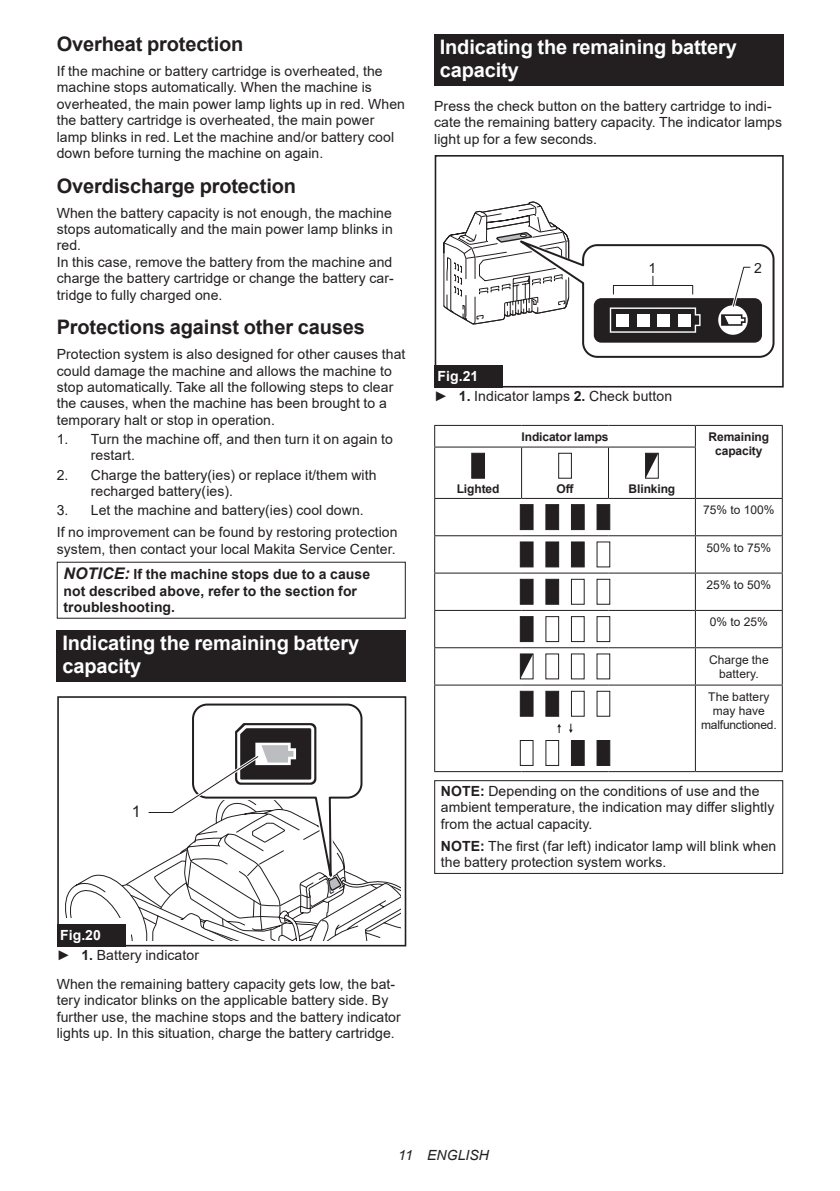
<style>
.page{position:relative;width:840px;height:1191px;background:#fff}
.page>*{position:absolute;margin:0;border:0;box-sizing:border-box;transform-origin:0 0}
.t1{font:700 20px/23.4px "Arial";letter-spacing:-.01em;color:#fff}
.t2{font:700 20px "Arial";letter-spacing:-.01em;color:#231f20}
.t3{font:16px "Arial";color:#231f20}
.t4{font:14px/16.4px "Arial";letter-spacing:.005em;color:#231f20}
.t5{font:700 14px/16.4px "Arial";letter-spacing:.005em;color:#231f20}
.t6{font:italic 14px "Arial";letter-spacing:.005em;color:#231f20}
.t7{font:12px/14px "Arial";letter-spacing:.005em;color:#231f20;text-align:center}
.t8{font:700 12px/14px "Arial";letter-spacing:-.01em;color:#231f20;text-align:center}
.s1{font-weight:700;font-style:italic;font-size:16px}
.s2{font-weight:700}
.s3{font-weight:700;color:#fff}
</style>
<div class="page">
<div style="left:57px;top:630px;width:348px;height:52px;background:#231f20"></div>
<svg style="left:65px;top:874px;width:56px;height:44px"></svg>
<div style="left:57px;top:696px;width:349px;height:250px;border:2px solid #231f20"></div>
<svg style="left:121px;top:703px;width:279px;height:237px"></svg>
<div style="left:57px;top:923px;width:68px;height:23px;background:#231f20"></div>
<div style="left:434px;top:34px;width:348px;height:52px;background:#231f20"></div>
<div style="left:434px;top:155px;width:349px;height:232px;border:2px solid #231f20"></div>
<svg style="left:443px;top:201px;width:332px;height:157px"></svg>
<div style="left:434px;top:365px;width:68px;height:22px;background:#231f20"></div>
<hr style="left:434px;top:425px;width:87px;height:1px;background:#231f20">
<svg style="left:434px;top:426px;width:1px;height:20px"></svg>
<hr style="left:521px;top:425px;width:87px;height:1px;background:#231f20">
<hr style="left:608px;top:425px;width:87px;height:1px;background:#231f20">
<hr style="left:695px;top:425px;width:87px;height:1px;background:#231f20">
<svg style="left:694px;top:426px;width:1px;height:20px"></svg>
<svg style="left:781px;top:426px;width:1px;height:21px"></svg>
<hr style="left:434px;top:446px;width:87px;height:1px;background:#231f20">
<hr style="left:434px;top:447px;width:1px;height:51px;background:#231f20">
<hr style="left:521px;top:446px;width:87px;height:1px;background:#231f20">
<hr style="left:521px;top:447px;width:1px;height:51px;background:#231f20">
<hr style="left:608px;top:446px;width:87px;height:1px;background:#231f20">
<hr style="left:607px;top:447px;width:1px;height:51px;background:#231f20">
<hr style="left:694px;top:447px;width:1px;height:51px;background:#231f20">
<hr style="left:781px;top:447px;width:1px;height:51px;background:#231f20">
<hr style="left:434px;top:498px;width:87px;height:1px;background:#231f20">
<hr style="left:434px;top:499px;width:1px;height:36px;background:#231f20">
<hr style="left:521px;top:498px;width:87px;height:1px;background:#231f20">
<hr style="left:608px;top:498px;width:87px;height:1px;background:#231f20">
<hr style="left:695px;top:498px;width:87px;height:1px;background:#231f20">
<hr style="left:694px;top:499px;width:1px;height:36px;background:#231f20">
<hr style="left:781px;top:499px;width:1px;height:36px;background:#231f20">
<hr style="left:434px;top:535px;width:87px;height:1px;background:#231f20">
<hr style="left:434px;top:536px;width:1px;height:36px;background:#231f20">
<hr style="left:521px;top:535px;width:87px;height:1px;background:#231f20">
<hr style="left:608px;top:535px;width:87px;height:1px;background:#231f20">
<hr style="left:695px;top:535px;width:87px;height:1px;background:#231f20">
<hr style="left:694px;top:536px;width:1px;height:36px;background:#231f20">
<hr style="left:781px;top:536px;width:1px;height:36px;background:#231f20">
<hr style="left:434px;top:572px;width:87px;height:1px;background:#231f20">
<hr style="left:434px;top:573px;width:1px;height:37px;background:#231f20">
<hr style="left:521px;top:572px;width:87px;height:1px;background:#231f20">
<hr style="left:608px;top:572px;width:87px;height:1px;background:#231f20">
<hr style="left:695px;top:572px;width:87px;height:1px;background:#231f20">
<hr style="left:694px;top:573px;width:1px;height:37px;background:#231f20">
<hr style="left:781px;top:573px;width:1px;height:37px;background:#231f20">
<hr style="left:434px;top:610px;width:87px;height:1px;background:#231f20">
<hr style="left:434px;top:611px;width:1px;height:36px;background:#231f20">
<hr style="left:521px;top:610px;width:87px;height:1px;background:#231f20">
<hr style="left:608px;top:610px;width:87px;height:1px;background:#231f20">
<hr style="left:695px;top:610px;width:87px;height:1px;background:#231f20">
<hr style="left:694px;top:611px;width:1px;height:36px;background:#231f20">
<hr style="left:781px;top:611px;width:1px;height:36px;background:#231f20">
<hr style="left:434px;top:647px;width:87px;height:1px;background:#231f20">
<hr style="left:434px;top:648px;width:1px;height:36px;background:#231f20">
<hr style="left:521px;top:647px;width:87px;height:1px;background:#231f20">
<hr style="left:608px;top:647px;width:87px;height:1px;background:#231f20">
<hr style="left:695px;top:647px;width:87px;height:1px;background:#231f20">
<hr style="left:694px;top:648px;width:1px;height:36px;background:#231f20">
<hr style="left:781px;top:648px;width:1px;height:36px;background:#231f20">
<hr style="left:434px;top:684px;width:87px;height:1px;background:#231f20">
<hr style="left:434px;top:685px;width:1px;height:86px;background:#231f20">
<hr style="left:521px;top:684px;width:87px;height:1px;background:#231f20">
<hr style="left:608px;top:684px;width:87px;height:1px;background:#231f20">
<hr style="left:695px;top:684px;width:87px;height:1px;background:#231f20">
<hr style="left:694px;top:685px;width:1px;height:86px;background:#231f20">
<hr style="left:781px;top:685px;width:1px;height:86px;background:#231f20">
<hr style="left:434px;top:771px;width:87px;height:1px;background:#231f20">
<hr style="left:521px;top:771px;width:87px;height:1px;background:#231f20">
<hr style="left:608px;top:771px;width:87px;height:1px;background:#231f20">
<hr style="left:695px;top:771px;width:87px;height:1px;background:#231f20">
<svg style="left:471px;top:453px;width:13px;height:26px"></svg>
<svg style="left:558px;top:453px;width:13px;height:26px"></svg>
<svg style="left:645px;top:453px;width:13px;height:26px"></svg>
<svg style="left:519px;top:504px;width:14px;height:26px"></svg>
<svg style="left:545px;top:504px;width:14px;height:26px"></svg>
<svg style="left:571px;top:504px;width:14px;height:26px"></svg>
<svg style="left:596px;top:504px;width:14px;height:26px"></svg>
<svg style="left:519px;top:541px;width:14px;height:26px"></svg>
<svg style="left:545px;top:541px;width:14px;height:26px"></svg>
<svg style="left:571px;top:541px;width:39px;height:26px"></svg>
<svg style="left:519px;top:579px;width:14px;height:26px"></svg>
<svg style="left:545px;top:579px;width:65px;height:26px"></svg>
<svg style="left:519px;top:616px;width:91px;height:26px"></svg>
<svg style="left:519px;top:653px;width:91px;height:26px"></svg>
<svg style="left:519px;top:691px;width:91px;height:75px"></svg>
<div style="left:434px;top:780px;width:348px;height:94px;border:1px solid #231f20"></div>
<h1 class="t2" style="left:57px;top:30px;width:188px">Overheat protection</h1>
<p class="t4" style="left:57px;top:63px;width:349px">If the machine or battery cartridge is overheated, the machine stops automatically. When the machine is overheated, the main power lamp lights up in red. When the battery cartridge is overheated, the main power lamp blinks in red. Let the machine and/or battery cool down before turning the machine on again.</p>
<h1 class="t2" style="left:57px;top:172px;width:241px">Overdischarge protection</h1>
<p class="t4" style="left:57px;top:204px;width:338px">When the battery capacity is not enough, the machine stops automatically and the main power lamp blinks in red.<br>In this case, remove the battery from the machine and charge the battery cartridge or change the battery car&shy;tridge to fully charged one.</p>
<h1 class="t2" style="left:57px;top:313px;width:309px">Protections against other causes</h1>
<p class="t4" style="left:57px;top:346px;width:350px">Protection system is also designed for other causes that could damage the machine and allows the machine to stop automatically. Take all the following steps to clear the causes, when the machine has been brought to a temporary halt or stop in operation.</p>
<p class="t4" style="left:91px;top:431px;width:303px;text-indent:-34px">1. Turn the machine off, and then turn it on again to restart.</p>
<p class="t4" style="left:91px;top:466px;width:287px;text-indent:-34px">2. Charge the battery(ies) or replace it/them with recharged battery(ies).</p>
<p class="t4" style="left:57px;top:499px;width:342px;line-height:22px">3. Let the machine and battery(ies) cool down.<br>If no improvement can be found by restoring protection</p>
<p class="t4" style="left:63px;top:536px;width:333px;line-height:25.6px;text-indent:-7px">system, then contact your local Makita Service Center.<br><span class="s1">NOTICE:</span> <span class="s2">If the machine stops due to a cause</span></p>
<p class="t5" style="left:63px;top:582px;width:295px">not described above, refer to the section for troubleshooting.</p>
<h1 class="t1" style="left:62px;top:631px;width:298px">Indicating the remaining battery capacity</h1>
<p class="t3" style="left:132px;top:800px;width:10px">1</p>
<p class="t4" style="left:57px;top:924px;width:144px;line-height:20.2px"><span class="s3">Fig.20<br></span>► <span class="s2">1.</span> Battery indicator</p>
<p class="t4" style="left:57px;top:975px;width:345px">When the remaining battery capacity gets low, the bat&shy;tery indicator blinks on the applicable battery side. By further use, the machine stops and the battery indicator lights up. In this situation, charge the battery cartridge.</p>
<h1 class="t1" style="left:439px;top:36px;width:298px">Indicating the remaining battery capacity</h1>
<p class="t4" style="left:434px;top:98px;width:349px">Press the check button on the battery cartridge to indi&shy;cate the remaining battery capacity. The indicator lamps light up for a few seconds.</p>
<p class="t4" style="left:648px;top:259px;width:9px">1</p>
<p class="t4" style="left:753px;top:259px;width:9px">2</p>
<p class="t4" style="left:434px;top:366px;width:239px;line-height:20.2px"><span class="s3">Fig.21<br></span>► <span class="s2">1.</span> Indicator lamps <span class="s2">2.</span> Check button</p>
<p class="t8" style="left:521px;top:430px;width:88px">Indicator lamps</p>
<p class="t8" style="left:708px;top:430px;width:62px">Remaining capacity</p>
<p class="t8" style="left:456px;top:482px;width:44px">Lighted</p>
<p class="t8" style="left:556px;top:482px;width:19px">Off</p>
<p class="t8" style="left:628px;top:482px;width:48px">Blinking</p>
<p class="t7" style="left:702px;top:503px;width:73px">75% to 100%</p>
<p class="t7" style="left:706px;top:540px;width:66px">50% to 75%</p>
<p class="t7" style="left:706px;top:578px;width:66px">25% to 50%</p>
<p class="t7" style="left:709px;top:615px;width:59px">0% to 25%</p>
<p class="t7" style="left:708px;top:652px;width:61px">Charge the battery.</p>
<p class="t7" style="left:700px;top:690px;width:77px">The battery may have malfunctioned.</p>
<p class="t4" style="left:440px;top:783px;width:335px"><span class="s2">NOTE:</span> Depending on the conditions of use and the ambient temperature, the indication may differ slightly from the actual capacity.</p>
<p class="t4" style="left:440px;top:837px;width:337px"><span class="s2">NOTE:</span> The first (far left) indicator lamp will blink when the battery protection system works.</p>
<p class="t6" style="left:398px;top:1146px;width:92px">11 ENGLISH</p>
</div>
